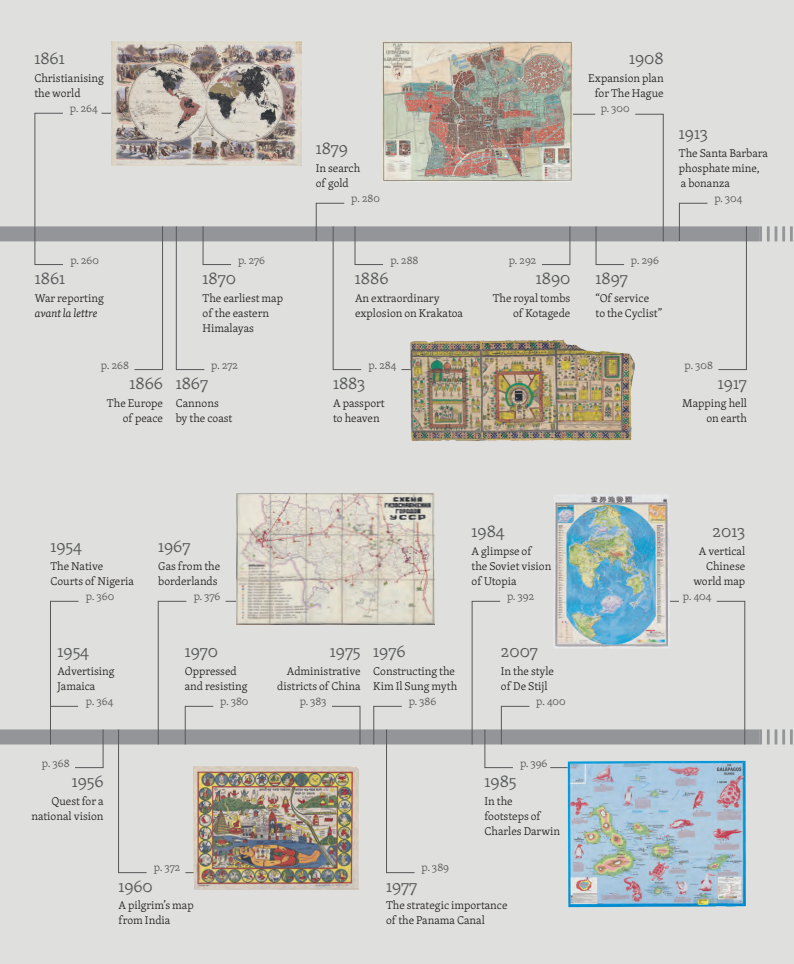
<style>
.page{position:relative;width:794px;height:964px;background:#dfe0dd}
.page>*{position:absolute;margin:0;border:0;box-sizing:border-box;transform-origin:0 0}
.t1{font:300 18px "Skolar Latin";color:#57585a}
.t2{font:300 11.5px/15px "Skolar Latin";color:#231f20}
.t3{font:300 11.5px "Skolar Latin";color:#57585a}
.t4{font:italic 300 11.5px "Skolar Latin";color:#231f20}
</style>
<div class="page">
<div style="left:0;top:226px;width:759px;height:15px;background:#939598"></div>
<hr style="left:759px;top:226px;width:3px;height:15px;background:#939598">
<svg style="left:767px;top:226px;width:2px;height:15px"></svg>
<hr style="left:774px;top:226px;width:3px;height:15px;background:#939598">
<hr style="left:782px;top:226px;width:3px;height:15px;background:#939598">
<svg style="left:790px;top:226px;width:3px;height:15px"></svg>
<div style="left:0;top:729px;width:759px;height:15px;background:#939598"></div>
<hr style="left:759px;top:729px;width:3px;height:15px;background:#939598">
<svg style="left:767px;top:729px;width:2px;height:15px"></svg>
<hr style="left:774px;top:729px;width:3px;height:15px;background:#939598">
<hr style="left:782px;top:729px;width:3px;height:15px;background:#939598">
<svg style="left:790px;top:729px;width:3px;height:15px"></svg>
<svg style="left:157px;top:600px;width:57px;height:145px"></svg>
<svg style="left:118px;top:729px;width:30px;height:144px"></svg>
<svg style="left:34px;top:112px;width:30px;height:153px"></svg>
<hr style="left:401px;top:369px;width:80px;height:1px;background:#57585a">
<hr style="left:226px;top:601px;width:79px;height:1px;background:#57585a">
<hr style="left:185px;top:872px;width:80px;height:1px;background:#57585a">
<hr style="left:527px;top:114px;width:68px;height:1px;background:#57585a">
<svg style="left:634px;top:113px;width:30px;height:129px"></svg>
<hr style="left:550px;top:767px;width:79px;height:1px;background:#57585a">
<svg style="left:315px;top:202px;width:69px;height:168px"></svg>
<svg style="left:541px;top:226px;width:30px;height:39px"></svg>
<svg style="left:715px;top:600px;width:31px;height:145px"></svg>
<hr style="left:101px;top:113px;width:80px;height:1px;background:#57585a">
<img style="left:112px;top:41px;width:190px;height:125px">
<svg style="left:133px;top:226px;width:30px;height:144px"></svg>
<svg style="left:175px;top:226px;width:57px;height:144px"></svg>
<img style="left:410px;top:339px;width:224px;height:102px">
<svg style="left:595px;top:226px;width:30px;height:39px"></svg>
<img style="left:382px;top:41px;width:190px;height:141px">
<svg style="left:678px;top:202px;width:30px;height:40px"></svg>
<svg style="left:717px;top:226px;width:30px;height:144px"></svg>
<svg style="left:49px;top:600px;width:55px;height:168px"></svg>
<img style="left:193px;top:766px;width:166px;height:124px">
<img style="left:237px;top:493px;width:198px;height:132px">
<svg style="left:331px;top:705px;width:30px;height:40px"></svg>
<svg style="left:373px;top:705px;width:42px;height:168px"></svg>
<img style="left:567px;top:760px;width:179px;height:147px">
<svg style="left:471px;top:600px;width:59px;height:168px"></svg>
<hr style="left:599px;top:601px;width:80px;height:1px;background:#57585a">
<img style="left:554px;top:494px;width:116px;height:154px">
<h1 class="t1" style="left:34px;top:45px;width:32px">1861</h1>
<p class="t2" style="left:34px;top:70px;width:71px">Christianising the world</p>
<p class="t3" style="left:70px;top:100px;width:29px">p. 264</p>
<p class="t3" style="left:70px;top:251px;width:30px">p. 260</p>
<p class="t3" style="left:238px;top:251px;width:29px">p. 276</p>
<h1 class="t1" style="left:35px;top:265px;width:32px">1861</h1>
<p class="t2" style="left:35px;top:290px;width:70px">War reporting</p>
<p class="t4" style="left:35px;top:305px;width:64px">avant la lettre</p>
<h1 class="t1" style="left:202px;top:265px;width:35px">1870</h1>
<p class="t2" style="left:202px;top:290px;width:82px">The earliest map of the eastern<br>Himalayas</p>
<p class="t3" style="left:101px;top:356px;width:30px">p. 268</p>
<p class="t3" style="left:211px;top:356px;width:28px">p. 272</p>
<h1 class="t1" style="left:129px;top:370px;width:35px">1866</h1>
<p class="t2" style="left:107px;top:395px;width:58px;text-align:right">The Europe of peace</p>
<h1 class="t1" style="left:176px;top:370px;width:34px">1867</h1>
<p class="t2" style="left:176px;top:395px;width:58px">Cannons by the coast</p>
<h1 class="t1" style="left:316px;top:135px;width:34px">1879</h1>
<p class="t2" style="left:316px;top:160px;width:46px">In search of gold</p>
<p class="t3" style="left:351px;top:190px;width:30px">p. 280</p>
<p class="t3" style="left:390px;top:251px;width:30px">p. 288</p>
<h1 class="t1" style="left:355px;top:265px;width:35px">1886</h1>
<p class="t2" style="left:355px;top:290px;width:110px">An extraordinary explosion on Krakatoa</p>
<p class="t3" style="left:368px;top:356px;width:29px">p. 284</p>
<h1 class="t1" style="left:333px;top:370px;width:34px">1883</h1>
<p class="t2" style="left:333px;top:395px;width:53px">A passport to heaven</p>
<h1 class="t1" style="left:629px;top:45px;width:36px">1908</h1>
<p class="t2" style="left:588px;top:70px;width:77px;text-align:center">Expansion plan for The Hague</p>
<p class="t3" style="left:601px;top:100px;width:30px">p. 300</p>
<h1 class="t1" style="left:679px;top:120px;width:31px">1913</h1>
<p class="t2" style="left:679px;top:145px;width:91px">The Santa Barbara phosphate mine, a bonanza</p>
<p class="t3" style="left:714px;top:190px;width:29px">p. 304</p>
<p class="t3" style="left:509px;top:251px;width:29px">p. 292</p>
<h1 class="t1" style="left:536px;top:265px;width:36px">1890</h1>
<p class="t2" style="left:493px;top:290px;width:79px;text-align:right">The royal tombs of Kotagede</p>
<p class="t3" style="left:631px;top:251px;width:29px">p. 296</p>
<h1 class="t1" style="left:595px;top:265px;width:34px">1897</h1>
<p class="t2" style="left:595px;top:290px;width:68px">“Of service<br>to the Cyclist”</p>
<p class="t3" style="left:684px;top:356px;width:30px">p. 308</p>
<h1 class="t1" style="left:718px;top:370px;width:31px">1917</h1>
<p class="t2" style="left:682px;top:395px;width:66px;text-align:right">Mapping hell on earth</p>
<h1 class="t1" style="left:50px;top:533px;width:33px">1954</h1>
<p class="t2" style="left:50px;top:558px;width:85px">The Native<br>Courts of Nigeria</p>
<p class="t3" style="left:86px;top:588px;width:30px">p. 360</p>
<h1 class="t1" style="left:58px;top:638px;width:33px">1954</h1>
<p class="t2" style="left:58px;top:663px;width:58px">Advertising<br>Jamaica</p>
<p class="t3" style="left:86px;top:693px;width:29px">p. 364</p>
<h1 class="t1" style="left:158px;top:533px;width:34px">1967</h1>
<p class="t2" style="left:158px;top:558px;width:63px">Gas from the borderlands</p>
<p class="t3" style="left:194px;top:588px;width:28px">p. 376</p>
<h1 class="t1" style="left:185px;top:638px;width:35px">1970</h1>
<p class="t2" style="left:185px;top:663px;width:64px">Oppressed and resisting</p>
<p class="t3" style="left:220px;top:693px;width:30px">p. 380</p>
<p class="t3" style="left:42px;top:754px;width:29px">p. 368</p>
<h1 class="t1" style="left:72px;top:768px;width:33px">1956</h1>
<p class="t2" style="left:31px;top:793px;width:74px;text-align:right">Quest for a national vision</p>
<p class="t3" style="left:154px;top:858px;width:28px">p. 372</p>
<h1 class="t1" style="left:119px;top:872px;width:36px">1960</h1>
<p class="t2" style="left:119px;top:898px;width:77px">A pilgrim’s map from India</p>
<h1 class="t1" style="left:471px;top:518px;width:34px">1984</h1>
<p class="t2" style="left:471px;top:543px;width:81px">A glimpse of<br>the Soviet vision of Utopia</p>
<p class="t3" style="left:507px;top:588px;width:29px">p. 392</p>
<h1 class="t1" style="left:330px;top:638px;width:32px">1975</h1>
<p class="t2" style="left:277px;top:663px;width:85px;text-align:right">Administrative districts of China</p>
<p class="t3" style="left:300px;top:693px;width:28px">p. 383</p>
<h1 class="t1" style="left:373px;top:638px;width:34px">1976</h1>
<p class="t2" style="left:373px;top:663px;width:85px">Constructing the<br>Kim Il Sung myth</p>
<p class="t3" style="left:409px;top:693px;width:29px">p. 386</p>
<h1 class="t1" style="left:501px;top:638px;width:38px">2007</h1>
<p class="t2" style="left:501px;top:663px;width:55px">In the style of De Stijl</p>
<p class="t3" style="left:536px;top:693px;width:31px">p. 400</p>
<p class="t3" style="left:520px;top:754px;width:29px">p. 396</p>
<p class="t3" style="left:421px;top:858px;width:29px">p. 389</p>
<h1 class="t1" style="left:484px;top:768px;width:33px">1985</h1>
<p class="t2" style="left:484px;top:793px;width:77px">In the<br>footsteps of<br>Charles Darwin</p>
<h1 class="t1" style="left:386px;top:872px;width:33px">1977</h1>
<p class="t2" style="left:386px;top:898px;width:123px">The strategic importance of the Panama Canal</p>
<h1 class="t1" style="left:712px;top:518px;width:34px">2013</h1>
<p class="t2" style="left:693px;top:543px;width:53px;text-align:right">A vertical<br>Chinese world map</p>
<p class="t3" style="left:683px;top:588px;width:30px">p. 404</p>
</div>
